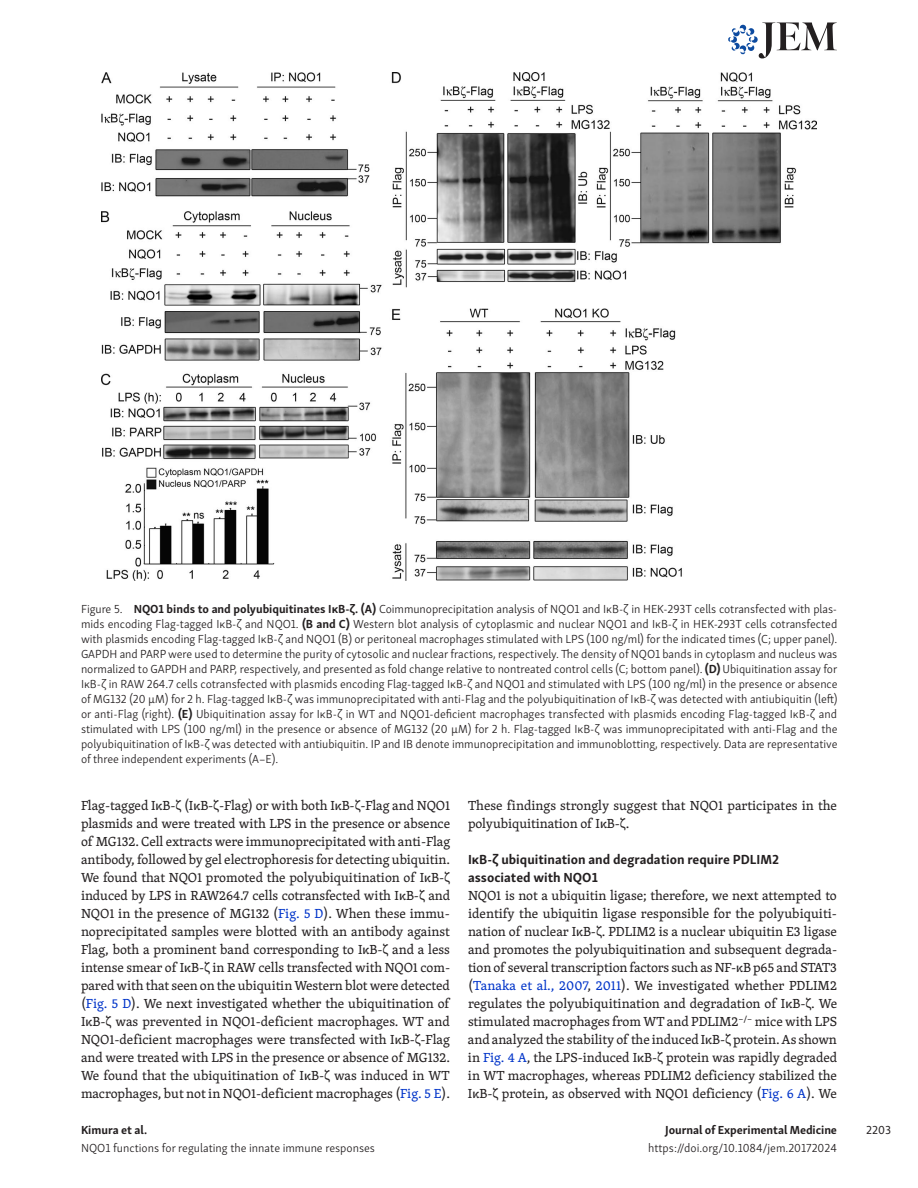
<style>
.page{position:relative;width:918px;height:1188px;background:#fff}
.page>*{position:absolute;margin:0;border:0;box-sizing:border-box;transform-origin:0 0}
.t1{font:13.5px/18px "Skolar PE";letter-spacing:-.005em;color:#231f20;text-align:justify}
.t2{font:700 13.5px/18px "Skolar Sans PE";color:#231f20}
.t3{font:300 12px/15px "Skolar Sans PE";color:#231f20;text-align:justify}
.t4{font:700 12px "Skolar Sans PE";letter-spacing:-.005em;color:#231f20}
.t5{font:12px "Skolar Sans PE";color:#231f20}
.s1{font-weight:700}
.s2{color:#0034c9}
</style>
<div class="page">
<svg style="left:728px;top:23px;width:109px;height:35px"></svg>
<img style="left:102px;top:72px;width:714px;height:508px">
<p class="t3" style="left:81px;top:601px;width:758px">Figure 5. <span class="s1">NQO1 binds to and polyubiquitinates IκB-ζ. (A)</span> Coimmunoprecipitation analysis of NQO1 and IκB-ζ in HEK-293T cells cotransfected with plas&shy;mids encoding Flag-tagged IκB-ζ and NQO1. <span class="s1">(B and C)</span> Western blot analysis of cytoplasmic and nuclear NQO1 and IκB-ζ in HEK-293T cells cotransfected with plasmids encoding Flag-tagged IκB-ζ and NQO1 (B) or peritoneal macrophages stimulated with LPS (100 ng/ml) for the indicated times (C; upper panel).<br>GAPDH and PARP were used to determine the purity of cytosolic and nuclear fractions, respectively. The density of NQO1 bands in cytoplasm and nucleus was normalized to GAPDH and PARP, respectively, and presented as fold change relative to nontreated control cells (C; bottom panel). <span class="s1">(D)</span> Ubiquitination assay for IκB-ζ in RAW 264.7 cells cotransfected with plasmids encoding Flag-tagged IκB-ζ and NQO1 and stimulated with LPS (100 ng/ml) in the presence or absence of MG132 (20 µM) for 2 h. Flag-tagged IκB-ζ was immunoprecipitated with anti-Flag and the polyubiquitination of IκB-ζ was detected with antiubiquitin (left) or anti-Flag (right). <span class="s1">(E)</span> Ubiquitination assay for IκB-ζ in WT and NQO1-deficient macrophages transfected with plasmids encoding Flag-tagged IκB-ζ and stimulated with LPS (100 ng/ml) in the presence or absence of MG132 (20 µM) for 2 h. Flag-tagged IκB-ζ was immunoprecipitated with anti-Flag and the polyubiquitination of IκB-ζ was detected with antiubiquitin. IP and IB denote immunoprecipitation and immunoblotting, respectively. Data are representative of three independent experiments (A–E).</p>
<p class="t1" style="left:81px;top:796px;width:371px">Flag-tagged IκB-ζ (IκB-ζ-Flag) or with both IκB-ζ-Flag and NQO1 plasmids and were treated with LPS in the presence or absence of MG132. Cell extracts were immunoprecipitated with anti-Flag antibody, followed by gel electrophoresis for detecting ubiquitin.<br>We found that NQO1 promoted the polyubiquitination of IκB-ζ induced by LPS in RAW264.7 cells cotransfected with IκB-ζ and NQO1 in the presence of MG132 (<span class="s2">Fig. 5 D</span>). When these immu&shy;noprecipitated samples were blotted with an antibody against Flag, both a prominent band corresponding to IκB-ζ and a less intense smear of IκB-ζ in RAW cells transfected with NQO1 com&shy;pared with that seen on the ubiquitin Western blot were detected (<span class="s2">Fig. 5 D</span>). We next investigated whether the ubiquitination of IκB-ζ was prevented in NQO1-deficient macrophages. WT and NQO1-deficient macrophages were transfected with IκB-ζ-Flag and were treated with LPS in the presence or absence of MG132.<br>We found that the ubiquitination of IκB-ζ was induced in WT macrophages, but not in NQO1-deficient macrophages (<span class="s2">Fig. 5 E</span>).</p>
<p class="t1" style="left:468px;top:796px;width:371px">These findings strongly suggest that NQO1 participates in the polyubiquitination of IκB-ζ.</p>
<p class="t2" style="left:468px;top:849px;width:312px">IκB-ζ ubiquitination and degradation require PDLIM2 associated with NQO1</p>
<p class="t1" style="left:468px;top:886px;width:371px">NQO1 is not a ubiquitin ligase; therefore, we next attempted to identify the ubiquitin ligase responsible for the polyubiquiti&shy;nation of nuclear IκB-ζ. PDLIM2 is a nuclear ubiquitin E3 ligase and promotes the polyubiquitination and subsequent degrada&shy;tion of several transcription factors such as NF-κB p65 and STAT3 (<span class="s2">Tanaka et al., 2007</span>, <span class="s2">2011</span>). We investigated whether PDLIM2 regulates the polyubiquitination and degradation of IκB-ζ. We stimulated macrophages from WT and PDLIM2<sup>−/−</sup> mice with LPS and analyzed the stability of the induced IκB-ζ protein. As shown in <span class="s2">Fig. 4 A</span>, the LPS-induced IκB-ζ protein was rapidly degraded in WT macrophages, whereas PDLIM2 deficiency stabilized the IκB-ζ protein, as observed with NQO1 deficiency (<span class="s2">Fig. 6 A</span>). We</p>
<p class="t4" style="left:81px;top:1120px;width:68px">Kimura et al.</p>
<p class="t3" style="left:81px;top:1140px;width:295px">NQO1 functions for regulating the innate immune responses</p>
<p class="t4" style="left:665px;top:1120px;width:173px">Journal of Experimental Medicine</p>
<p class="t3" style="left:648px;top:1140px;width:190px">https://doi.org/10.1084/jem.20172024</p>
<p class="t5" style="left:866px;top:1121px;width:26px">2203</p>
</div>
